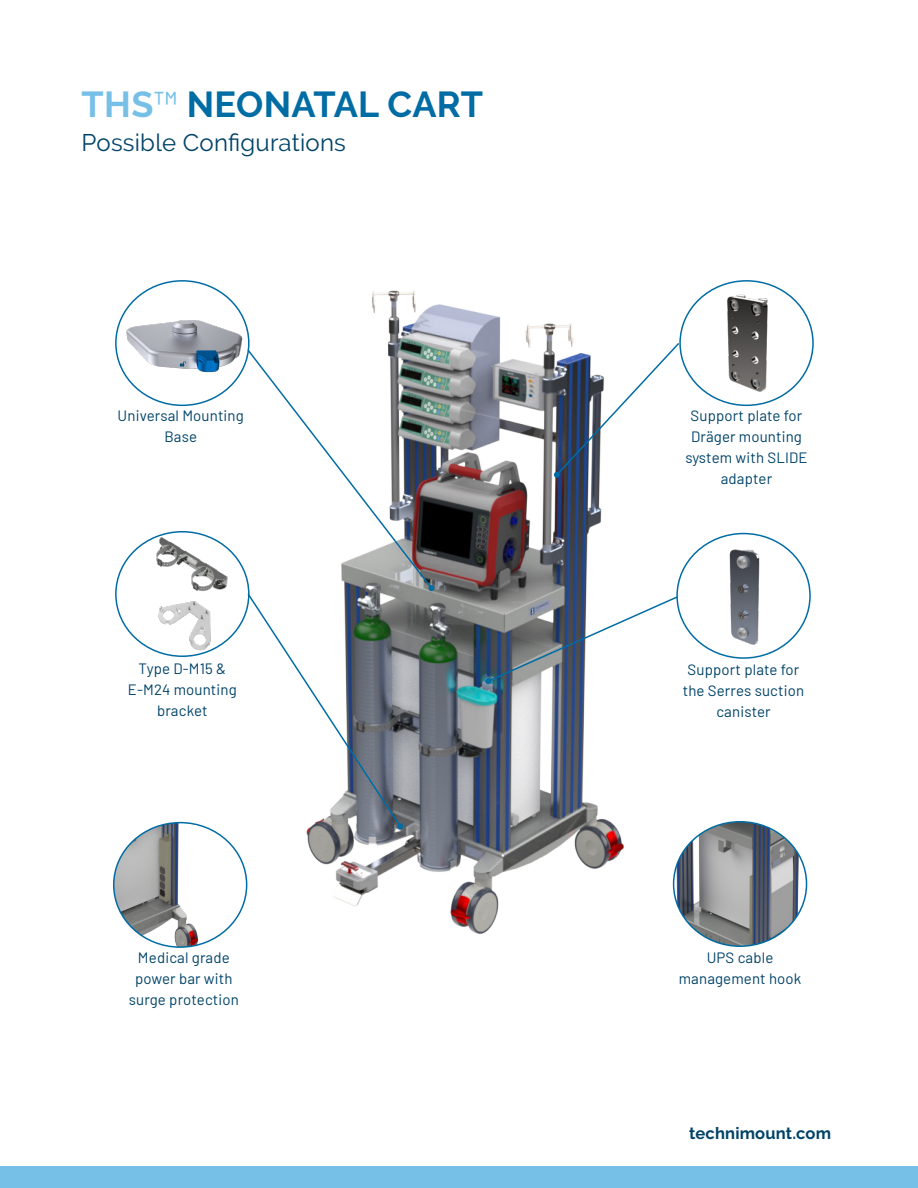
<style>
.page{position:relative;width:918px;height:1188px;background:#fff}
.page>*{position:absolute;margin:0;border:0;box-sizing:border-box;transform-origin:0 0}
.t1{font:700 36px "Raleway";letter-spacing:.01em;color:#006ca4}
.t2{font:24px "Raleway";letter-spacing:.01em;color:#004368}
.t3{font:700 16.5px "Raleway";letter-spacing:.01em;color:#004368}
.t4{font:15px/21px "Barlow";letter-spacing:.01em;color:#004368;text-align:center}
.s1{color:#76c0e8}
.s2{font-family:"Barlow";font-weight:400;color:#76c0e8}
</style>
<div class="page">
<div style="left:0;top:1167px;width:918px;height:21px;background:#76c0e8"></div>
<img style="left:216px;top:288px;width:487px;height:646px">
<img style="left:123px;top:319px;width:126px;height:54px">
<img style="left:114px;top:823px;width:133px;height:124px">
<img style="left:122px;top:535px;width:120px;height:121px">
<img style="left:682px;top:549px;width:127px;height:97px">
<img style="left:686px;top:294px;width:127px;height:98px">
<svg style="left:246px;top:348px;width:188px;height:242px"></svg>
<svg style="left:428px;top:585px;width:7px;height:7px"></svg>
<svg style="left:246px;top:592px;width:158px;height:238px"></svg>
<svg style="left:554px;top:341px;width:127px;height:137px"></svg>
<svg style="left:486px;top:595px;width:193px;height:88px"></svg>
<div style="left:485px;top:678px;width:7px;height:6px;background:#006ca4;border-radius:50%"></div>
<img style="left:674px;top:822px;width:133px;height:124px">
<h1 class="t1" style="left:82px;top:84px;width:403px"><span class="s1">THS</span><span class="s2">™</span> NEONATAL CART</h1>
<h2 class="t2" style="left:82px;top:128px;width:266px">Possible Configurations</h2>
<p class="t4" style="left:118px;top:404px;width:128px">Universal Mounting<br>Base</p>
<p class="t4" style="left:128px;top:657px;width:110px">Type D-M15 &amp;<br>E-M24 mounting bracket</p>
<p class="t4" style="left:129px;top:946px;width:112px">Medical grade power bar with surge protection</p>
<p class="t4" style="left:685px;top:404px;width:124px">Support plate for<br>Dräger mounting system with SLIDE adapter</p>
<p class="t4" style="left:683px;top:658px;width:123px">Support plate for the Serres suction canister</p>
<p class="t4" style="left:679px;top:946px;width:124px">UPS cable management hook</p>
<p class="t3" style="left:689px;top:1123px;width:143px">technimount.com</p>
</div>
